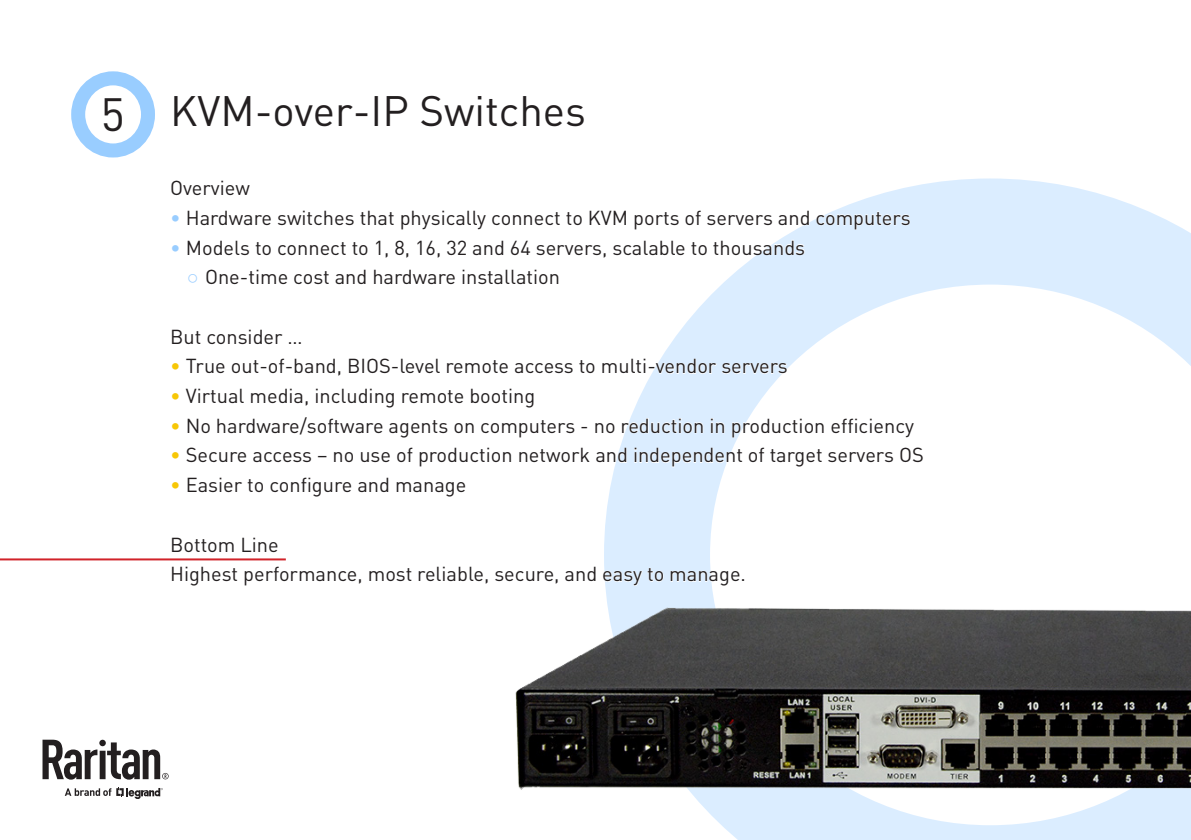
<style>
.page{position:relative;width:1191px;height:840px;background:#fff}
.page>*{position:absolute;margin:0;border:0;box-sizing:border-box;transform-origin:0 0}
.t1{font:46px "DIN Pro";color:#231f20}
.t2{font:42px "DIN Pro";color:#231f20}
.t3{font:20px "DIN Pro";color:#231f20}
.s1{color:#99cdff}
.s2{font-family:"Arial Narrow";color:#99cdff}
.s3{color:#f7c706}
</style>
<div class="page">
<svg style="left:65px;top:787px;width:98px;height:11px"></svg>
<svg style="left:43px;top:739px;width:126px;height:40px"></svg>
<svg style="left:604px;top:178px;width:587px;height:661px"></svg>
<div style="left:71px;top:71px;width:84px;height:86px;border:14px solid #99cdff;border-radius:50%"></div>
<div style="left:172px;top:215px;width:7px;height:6px;border:1px solid #fff;border-radius:50%"></div>
<svg style="left:604px;top:209px;width:23px;height:17px"></svg>
<svg style="left:634px;top:211px;width:45px;height:19px"></svg>
<svg style="left:685px;top:209px;width:125px;height:17px"></svg>
<svg style="left:816px;top:211px;width:94px;height:19px"></svg>
<div style="left:172px;top:244px;width:7px;height:7px;border:1px solid #fff;border-radius:50%"></div>
<svg style="left:604px;top:239px;width:2px;height:19px"></svg>
<svg style="left:612px;top:239px;width:193px;height:16px"></svg>
<div style="left:172px;top:363px;width:7px;height:7px;border:1px solid #fff;border-radius:50%"></div>
<svg style="left:604px;top:358px;width:184px;height:16px"></svg>
<div style="left:172px;top:393px;width:7px;height:6px;border:1px solid #fff;border-radius:50%"></div>
<div style="left:172px;top:422px;width:7px;height:7px;border:1px solid #fff;border-radius:50%"></div>
<svg style="left:604px;top:421px;width:11px;height:12px"></svg>
<svg style="left:621px;top:417px;width:83px;height:16px"></svg>
<svg style="left:711px;top:418px;width:14px;height:15px"></svg>
<svg style="left:731px;top:417px;width:184px;height:21px"></svg>
<div style="left:172px;top:452px;width:7px;height:7px;border:1px solid #fff;border-radius:50%"></div>
<svg style="left:604px;top:447px;width:23px;height:16px"></svg>
<svg style="left:634px;top:447px;width:289px;height:20px"></svg>
<div style="left:172px;top:482px;width:7px;height:6px;border:1px solid #fff;border-radius:50%"></div>
<svg style="left:604px;top:567px;width:60px;height:19px"></svg>
<svg style="left:670px;top:570px;width:74px;height:16px"></svg>
<hr style="left:0;top:558px;width:286px;height:2px;background:#d1232a">
<img style="left:516px;top:607px;width:675px;height:183px">
<p class="t1" style="left:101px;top:83px;width:26px">5</p>
<p class="t2" style="left:170px;top:82px;width:417px">KVM-over-IP Switches</p>
<p class="t3" style="left:170px;top:174px;width:81px">Overview</p>
<p class="t3" style="left:170px;top:204px;width:742px"><span class="s1">•</span> Hardware switches that physically connect to KVM ports of servers and computers</p>
<p class="t3" style="left:170px;top:233px;width:636px"><span class="s1">•</span> Models to connect to 1, 8, 16, 32 and 64 servers, scalable to thousands</p>
<p class="t3" style="left:188px;top:263px;width:373px"><span class="s2">○</span> One-time cost and hardware installation</p>
<p class="t3" style="left:170px;top:322px;width:134px">But consider …</p>
<p class="t3" style="left:170px;top:352px;width:619px"><span class="s3">•</span> True out-of-band, BIOS-level remote access to multi-vendor servers</p>
<p class="t3" style="left:170px;top:382px;width:367px"><span class="s3">•</span> Virtual media, including remote booting</p>
<p class="t3" style="left:170px;top:411px;width:745px"><span class="s3">•</span> No hardware/software agents on computers - no reduction in production efficiency</p>
<p class="t3" style="left:170px;top:441px;width:755px"><span class="s3">•</span> Secure access – no use of production network and independent of target servers OS</p>
<p class="t3" style="left:170px;top:471px;width:298px"><span class="s3">•</span> Easier to configure and manage</p>
<p class="t3" style="left:170px;top:530px;width:110px">Bottom Line</p>
<p class="t3" style="left:170px;top:560px;width:577px">Highest performance, most reliable, secure, and easy to manage.</p>
</div>
